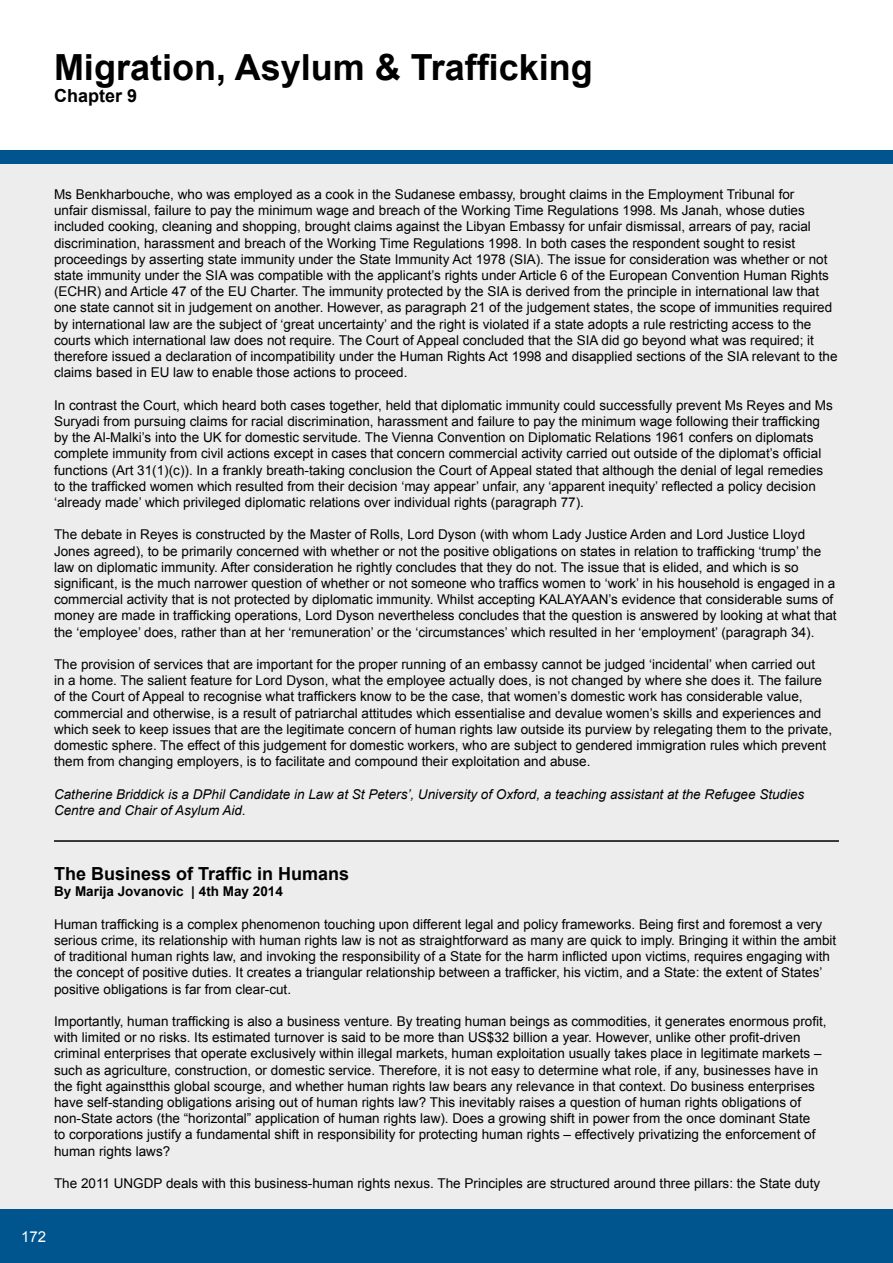
<style>
.page{position:relative;width:893px;height:1263px;background:#fff}
.page>*{position:absolute;margin:0;border:0;box-sizing:border-box;transform-origin:0 0}
.t1{font:700 36px "Arial";color:#000}
.t2{font:700 18px "Arial";color:#000}
.t3{font:15px "Arial";color:#fff}
.t4{font:13.5px/16.2px "Arial";color:#000}
.t5{font:italic 13.5px/16.2px "Arial";color:#000}
.t6{font:700 13.5px "Arial";color:#000}
</style>
<div class="page">
<div style="left:0;top:151px;width:893px;height:1112px;background:#ededee"></div>
<div style="left:0;top:1210px;width:893px;height:53px;background:#00558f"></div>
<div style="left:0;top:151px;width:893px;height:13px;background:#00558f"></div>
<hr style="left:54px;top:840px;width:785px;height:2px;background:#000">
<h1 class="t1" style="left:54px;top:44px;width:540px">Migration, Asylum &amp; Trafficking</h1>
<h2 class="t2" style="left:54px;top:83px;width:85px">Chapter 9</h2>
<p class="t4" style="left:54px;top:186px;width:785px">Ms Benkharbouche, who was employed as a cook in the Sudanese embassy, brought claims in the Employment Tribunal for<br>unfair dismissal, failure to pay the minimum wage and breach of the Working Time Regulations 1998. Ms Janah, whose duties included cooking, cleaning and shopping, brought claims against the Libyan Embassy for unfair dismissal, arrears of pay, racial discrimination, harassment and breach of the Working Time Regulations 1998. In both cases the respondent sought to resist proceedings by asserting state immunity under the State Immunity Act 1978 (SIA). The issue for consideration was whether or not state immunity under the SIA was compatible with the applicant’s rights under Article 6 of the European Convention Human Rights (ECHR) and Article 47 of the EU Charter. The immunity protected by the SIA is derived from the principle in international law that one state cannot sit in judgement on another. However, as paragraph 21 of the judgement states, the scope of immunities required by international law are the subject of ‘great uncertainty’ and the right is violated if a state adopts a rule restricting access to the courts which international law does not require. The Court of Appeal concluded that the SIA did go beyond what was required; it therefore issued a declaration of incompatibility under the Human Rights Act 1998 and disapplied sections of the SIA relevant to the claims based in EU law to enable those actions to proceed.</p>
<p class="t4" style="left:54px;top:397px;width:780px">In contrast the Court, which heard both cases together, held that diplomatic immunity could successfully prevent Ms Reyes and Ms Suryadi from pursuing claims for racial discrimination, harassment and failure to pay the minimum wage following their trafficking by the Al-Malki’s into the UK for domestic servitude. The Vienna Convention on Diplomatic Relations 1961 confers on diplomats complete immunity from civil actions except in cases that concern commercial activity carried out outside of the diplomat’s official functions (Art 31(1)(c)). In a frankly breath-taking conclusion the Court of Appeal stated that although the denial of legal remedies to the trafficked women which resulted from their decision ‘may appear’ unfair, any ‘apparent inequity’ reflected a policy decision ‘already made’ which privileged diplomatic relations over individual rights (paragraph 77).</p>
<p class="t4" style="left:54px;top:527px;width:784px">The debate in Reyes is constructed by the Master of Rolls, Lord Dyson (with whom Lady Justice Arden and Lord Justice Lloyd Jones agreed), to be primarily concerned with whether or not the positive obligations on states in relation to trafficking ‘trump’ the law on diplomatic immunity. After consideration he rightly concludes that they do not. The issue that is elided, and which is so significant, is the much narrower question of whether or not someone who traffics women to ‘work’ in his household is engaged in a commercial activity that is not protected by diplomatic immunity. Whilst accepting KALAYAAN’s evidence that considerable sums of money are made in trafficking operations, Lord Dyson nevertheless concludes that the question is answered by looking at what that the ‘employee’ does, rather than at her ‘remuneration’ or the ‘circumstances’ which resulted in her ‘employment’ (paragraph 34).</p>
<p class="t4" style="left:54px;top:656px;width:780px">The provision of services that are important for the proper running of an embassy cannot be judged ‘incidental’ when carried out<br>in a home. The salient feature for Lord Dyson, what the employee actually does, is not changed by where she does it. The failure of the Court of Appeal to recognise what traffickers know to be the case, that women’s domestic work has considerable value, commercial and otherwise, is a result of patriarchal attitudes which essentialise and devalue women’s skills and experiences and which seek to keep issues that are the legitimate concern of human rights law outside its purview by relegating them to the private, domestic sphere. The effect of this judgement for domestic workers, who are subject to gendered immigration rules which prevent them from changing employers, is to facilitate and compound their exploitation and abuse.</p>
<p class="t5" style="left:54px;top:786px;width:752px">Catherine Briddick is a DPhil Candidate in Law at St Peters’, University of Oxford, a teaching assistant at the Refugee Studies<br>Centre and Chair of Asylum Aid.</p>
<h2 class="t2" style="left:54px;top:862px;width:297px">The Business of Traffic in Humans</h2>
<p class="t6" style="left:54px;top:883px;width:230px">By Marija Jovanovic | 4th May 2014</p>
<p class="t4" style="left:54px;top:916px;width:784px">Human trafficking is a complex phenomenon touching upon different legal and policy frameworks. Being first and foremost a very serious crime, its relationship with human rights law is not as straightforward as many are quick to imply. Bringing it within the ambit of traditional human rights law, and invoking the responsibility of a State for the harm inflicted upon victims, requires engaging with the concept of positive duties. It creates a triangular relationship between a trafficker, his victim, and a State: the extent of States’ positive obligations is far from clear-cut.</p>
<p class="t4" style="left:54px;top:1013px;width:774px">Importantly, human trafficking is also a business venture. By treating human beings as commodities, it generates enormous profit, with limited or no risks. Its estimated turnover is said to be more than US$32 billion a year. However, unlike other profit-driven criminal enterprises that operate exclusively within illegal markets, human exploitation usually takes place in legitimate markets – such as agriculture, construction, or domestic service. Therefore, it is not easy to determine what role, if any, businesses have in the fight againstthis global scourge, and whether human rights law bears any relevance in that context. Do business enterprises have self-standing obligations arising out of human rights law? This inevitably raises a question of human rights obligations of non-State actors (the “horizontal” application of human rights law). Does a growing shift in power from the once dominant State<br>to corporations justify a fundamental shift in responsibility for protecting human rights – effectively privatizing the enforcement of human rights laws?</p>
<p class="t4" style="left:54px;top:1175px;width:768px">The 2011 UNGDP deals with this business-human rights nexus. The Principles are structured around three pillars: the State duty</p>
<p class="t3" style="left:21px;top:1226px;width:27px">172</p>
</div>
